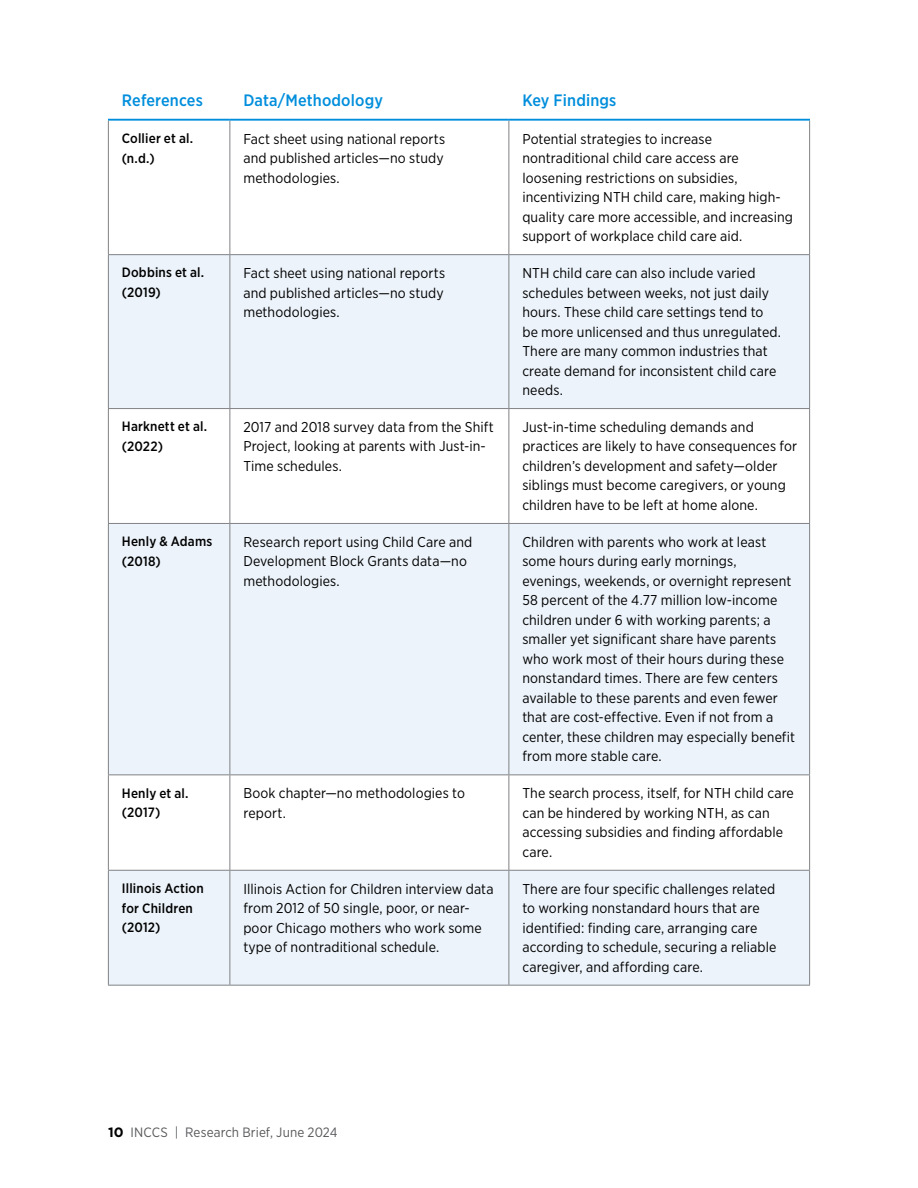
<style>
.page{position:relative;width:918px;height:1188px;background:#fff}
.page>*{position:absolute;margin:0;border:0;box-sizing:border-box;transform-origin:0 0}
.t1{font:500 16.5px "Gotham Narrow";letter-spacing:.01em;color:#008edc}
.t2{font:14.25px/19.5px "Gotham Narrow";letter-spacing:.005em;color:#000}
.t3{font:500 13.5px/19.5px "Gotham Narrow";letter-spacing:.01em;color:#000}
.t4{font:13.5px "Gotham Narrow";letter-spacing:.01em;color:#58595b}
.s1{font-family:"Gotham";font-weight:700;color:#000}
</style>
<div class="page">
<svg style="left:109px;top:255px;width:700px;height:730px;fill:#ecf3fa"></svg>
<hr style="left:108px;top:121px;width:1px;height:133px;background:#808285">
<hr style="left:230px;top:121px;width:1px;height:133px;background:#808285">
<hr style="left:508px;top:121px;width:1px;height:133px;background:#808285">
<hr style="left:809px;top:121px;width:1px;height:133px;background:#808285">
<hr style="left:108px;top:254px;width:122px;height:1px;background:#808285">
<hr style="left:108px;top:255px;width:1px;height:153px;background:#808285">
<hr style="left:230px;top:254px;width:279px;height:1px;background:#808285">
<hr style="left:230px;top:255px;width:1px;height:153px;background:#808285">
<hr style="left:509px;top:254px;width:301px;height:1px;background:#808285">
<hr style="left:508px;top:255px;width:1px;height:153px;background:#808285">
<hr style="left:809px;top:255px;width:1px;height:153px;background:#808285">
<hr style="left:108px;top:408px;width:122px;height:1px;background:#808285">
<hr style="left:108px;top:409px;width:1px;height:114px;background:#808285">
<hr style="left:230px;top:408px;width:279px;height:1px;background:#808285">
<hr style="left:230px;top:409px;width:1px;height:114px;background:#808285">
<hr style="left:509px;top:408px;width:301px;height:1px;background:#808285">
<hr style="left:508px;top:409px;width:1px;height:114px;background:#808285">
<hr style="left:809px;top:409px;width:1px;height:114px;background:#808285">
<hr style="left:108px;top:523px;width:122px;height:1px;background:#808285">
<hr style="left:108px;top:524px;width:1px;height:250px;background:#808285">
<hr style="left:230px;top:523px;width:279px;height:1px;background:#808285">
<hr style="left:230px;top:524px;width:1px;height:250px;background:#808285">
<hr style="left:509px;top:523px;width:301px;height:1px;background:#808285">
<hr style="left:508px;top:524px;width:1px;height:250px;background:#808285">
<hr style="left:809px;top:524px;width:1px;height:250px;background:#808285">
<hr style="left:108px;top:774px;width:122px;height:1px;background:#808285">
<hr style="left:108px;top:775px;width:1px;height:95px;background:#808285">
<hr style="left:230px;top:774px;width:279px;height:1px;background:#808285">
<hr style="left:230px;top:775px;width:1px;height:95px;background:#808285">
<hr style="left:509px;top:774px;width:301px;height:1px;background:#808285">
<hr style="left:508px;top:775px;width:1px;height:95px;background:#808285">
<hr style="left:809px;top:775px;width:1px;height:95px;background:#808285">
<hr style="left:108px;top:870px;width:122px;height:1px;background:#808285">
<hr style="left:108px;top:871px;width:1px;height:114px;background:#808285">
<hr style="left:230px;top:870px;width:279px;height:1px;background:#808285">
<hr style="left:230px;top:871px;width:1px;height:114px;background:#808285">
<hr style="left:509px;top:870px;width:301px;height:1px;background:#808285">
<hr style="left:508px;top:871px;width:1px;height:114px;background:#808285">
<hr style="left:809px;top:871px;width:1px;height:114px;background:#808285">
<hr style="left:108px;top:985px;width:122px;height:1px;background:#808285">
<hr style="left:230px;top:985px;width:279px;height:1px;background:#808285">
<hr style="left:509px;top:985px;width:301px;height:1px;background:#808285">
<hr style="left:108px;top:119px;width:122px;height:2px;background:#008edc">
<hr style="left:230px;top:119px;width:279px;height:2px;background:#008edc">
<hr style="left:509px;top:119px;width:301px;height:2px;background:#008edc">
<p class="t1" style="left:122px;top:90px;width:83px">References</p>
<p class="t1" style="left:243px;top:90px;width:141px">Data/Methodology</p>
<p class="t1" style="left:522px;top:90px;width:96px">Key Findings</p>
<p class="t3" style="left:122px;top:128px;width:73px">Collier et al. (n.d.)</p>
<p class="t2" style="left:243px;top:129px;width:203px;text-align:justify">Fact sheet using national reports and published articles—no study methodologies.</p>
<p class="t2" style="left:522px;top:129px;width:272px">Potential strategies to increase nontraditional child care access are loosening restrictions on subsidies, incentivizing NTH child care, making high&shy;quality care more accessible, and increasing support of workplace child care aid.</p>
<p class="t3" style="left:122px;top:263px;width:84px">Dobbins et al. (2019)</p>
<p class="t2" style="left:243px;top:263px;width:203px;text-align:justify">Fact sheet using national reports and published articles—no study methodologies.</p>
<p class="t2" style="left:522px;top:263px;width:260px">NTH child care can also include varied schedules between weeks, not just daily hours. These child care settings tend to be more unlicensed and thus unregulated.<br>There are many common industries that create demand for inconsistent child care needs.</p>
<p class="t3" style="left:122px;top:417px;width:87px">Harknett et al. (2022)</p>
<p class="t2" style="left:243px;top:417px;width:252px">2017 and 2018 survey data from the Shift<br>Project, looking at parents with Just-in-<br>Time schedules.</p>
<p class="t2" style="left:522px;top:417px;width:276px">Just-in-time scheduling demands and practices are likely to have consequences for children’s development and safety—older siblings must become caregivers, or young children have to be left at home alone.</p>
<p class="t3" style="left:122px;top:532px;width:92px">Henly &amp; Adams (2018)</p>
<p class="t2" style="left:243px;top:532px;width:231px">Research report using Child Care and<br>Development Block Grants data—no methodologies.</p>
<p class="t2" style="left:522px;top:532px;width:274px">Children with parents who work at least some hours during early mornings, evenings, weekends, or overnight represent 58 percent of the 4.77 million low-income children under 6 with working parents; a smaller yet significant share have parents who work most of their hours during these nonstandard times. There are few centers available to these parents and even fewer that are cost-effective. Even if not from a center, these children may especially benefit from more stable care.</p>
<p class="t3" style="left:122px;top:783px;width:68px">Henly et al. (2017)</p>
<p class="t2" style="left:243px;top:783px;width:223px">Book chapter—no methodologies to report.</p>
<p class="t2" style="left:522px;top:783px;width:273px">The search process, itself, for NTH child care can be hindered by working NTH, as can accessing subsidies and finding affordable care.</p>
<p class="t3" style="left:122px;top:878px;width:83px">Illinois Action for Children (2012)</p>
<p class="t2" style="left:243px;top:879px;width:252px">Illinois Action for Children interview data from 2012 of 50 single, poor, or near&shy;poor Chicago mothers who work some type of nontraditional schedule.</p>
<p class="t2" style="left:522px;top:879px;width:256px">There are four specific challenges related to working nonstandard hours that are identified: finding care, arranging care according to schedule, securing a reliable caregiver, and affording care.</p>
<p class="t4" style="left:108px;top:1124px;width:231px"><span class="s1">10</span> INCCS | Research Brief, June 2024</p>
</div>
